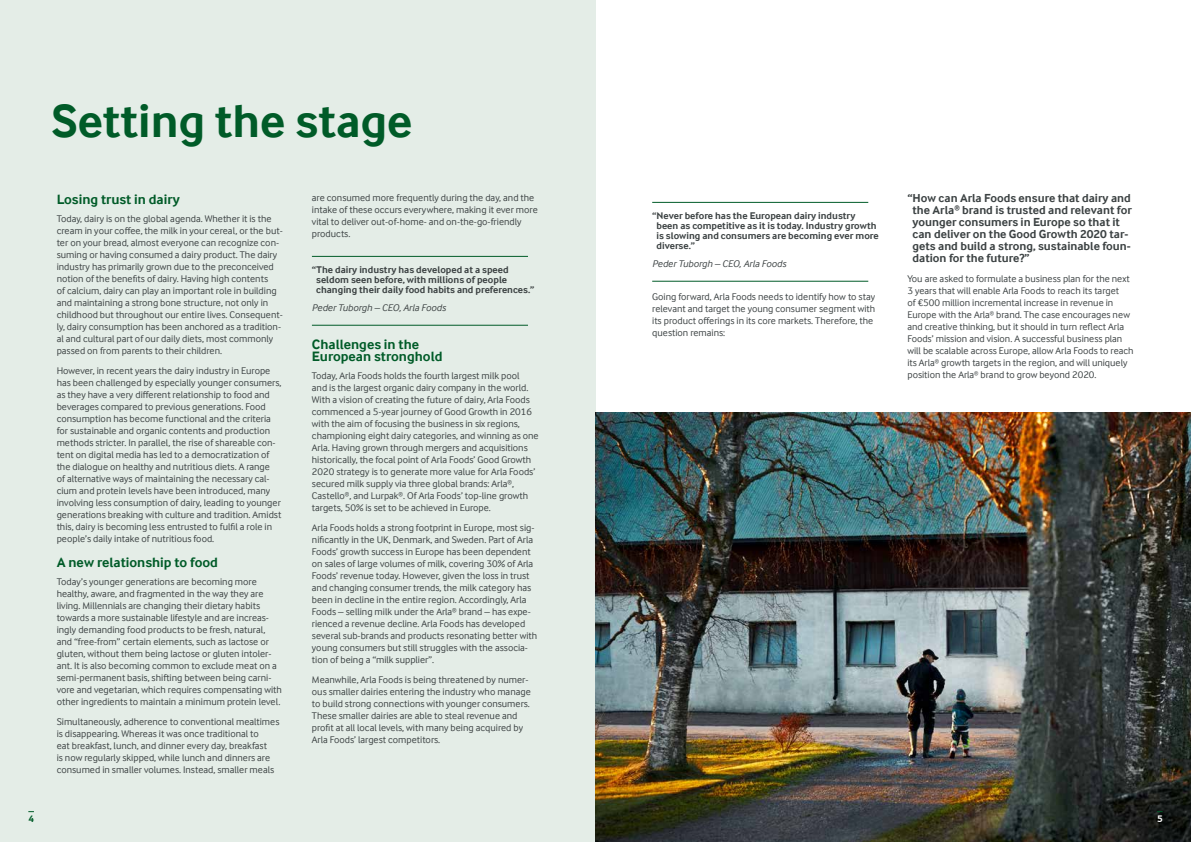
<style>
.page{position:relative;width:1191px;height:842px;background:#fff}
.page>*{position:absolute;margin:0;border:0;box-sizing:border-box;transform-origin:0 0}
.t1{font:700 48px "Arla Inter Face";color:#005b28}
.t2{font:700 14px/12px "Arla Inter Face";color:#005b28}
.t3{font:700 12px/12px "Arla Inter Face";color:#3c4243}
.t4{font:10px/12px "Arla Inter Face";color:#3c4243}
.t5{font:700 10px/10px "Arla Inter Face";color:#3c4243}
.t6{font:italic 10px "Arla Inter Face";color:#3c4243}
.t7{font:700 10px "Arla Inter Face";color:#005b28}
.t8{font:700 10px "Arla Inter Face";color:#fff}
</style>
<div class="page">
<div style="left:0;top:0;width:595px;height:842px;background:#e4ede7"></div>
<img style="left:595px;top:412px;width:596px;height:430px">
<hr style="left:652px;top:202px;width:216px;height:1px;background:#005b28">
<hr style="left:652px;top:281px;width:216px;height:1px;background:#005b28">
<hr style="left:312px;top:256px;width:216px;height:1px;background:#005b28">
<hr style="left:312px;top:325px;width:216px;height:1px;background:#005b28">
<h1 class="t1" style="left:51px;top:93px;width:363px">Setting the stage</h1>
<h2 class="t2" style="left:57px;top:193px;width:125px">Losing trust in dairy</h2>
<p class="t4" style="left:57px;top:212px;width:227px">Today, dairy is on the global agenda. Whether it is the cream in your coffee, the milk in your cereal, or the but&shy;ter on your bread, almost everyone can recognize con&shy;suming or having consumed a dairy product. The dairy industry has primarily grown due to the preconceived notion of the benefits of dairy. Having high contents<br>of calcium, dairy can play an important role in building and maintaining a strong bone structure, not only in childhood but throughout our entire lives. Consequent&shy;ly, dairy consumption has been anchored as a tradition&shy;al and cultural part of our daily diets, most commonly passed on from parents to their children.</p>
<p class="t4" style="left:57px;top:364px;width:226px">However, in recent years the dairy industry in Europe has been challenged by especially younger consumers, as they have a very different relationship to food and beverages compared to previous generations. Food consumption has become functional and the criteria for sustainable and organic contents and production methods stricter. In parallel, the rise of shareable con&shy;tent on digital media has led to a democratization of the dialogue on healthy and nutritious diets. A range<br>of alternative ways of maintaining the necessary cal&shy;cium and protein levels have been introduced, many involving less consumption of dairy, leading to younger generations breaking with culture and tradition. Amidst this, dairy is becoming less entrusted to fulfil a role in people’s daily intake of nutritious food.</p>
<h2 class="t2" style="left:57px;top:557px;width:163px">A new relationship to food</h2>
<p class="t4" style="left:57px;top:576px;width:227px">Today’s younger generations are becoming more healthy, aware, and fragmented in the way they are living. Millennials are changing their dietary habits towards a more sustainable lifestyle and are increas&shy;ingly demanding food products to be fresh, natural, and “free-from” certain elements, such as lactose or gluten, without them being lactose or gluten intoler&shy;ant. It is also becoming common to exclude meat on a semi-permanent basis, shifting between being carni&shy;vore and vegetarian, which requires compensating with other ingredients to maintain a minimum protein level.</p>
<p class="t4" style="left:57px;top:716px;width:224px">Simultaneously, adherence to conventional mealtimes is disappearing. Whereas it was once traditional to<br>eat breakfast, lunch, and dinner every day, breakfast<br>is now regularly skipped, while lunch and dinners are consumed in smaller volumes. Instead, smaller meals</p>
<p class="t4" style="left:312px;top:191px;width:227px">are consumed more frequently during the day, and the intake of these occurs everywhere, making it ever more vital to deliver out-of-home- and on-the-go-friendly products.</p>
<p class="t5" style="left:316px;top:264px;width:220px;text-indent:-4px">“The dairy industry has developed at a speed seldom seen before, with millions of people changing their daily food habits and preferences.”</p>
<p class="t6" style="left:312px;top:302px;width:135px">Peder Tuborgh – CEO, Arla Foods</p>
<h2 class="t2" style="left:312px;top:339px;width:132px">Challenges in the<br>European stronghold</h2>
<p class="t4" style="left:312px;top:370px;width:228px">Today, Arla Foods holds the fourth largest milk pool<br>and is the largest organic dairy company in the world.<br>With a vision of creating the future of dairy, Arla Foods commenced a 5-year journey of Good Growth in 2016 with the aim of focusing the business in six regions, championing eight dairy categories, and winning as one Arla. Having grown through mergers and acquisitions historically, the focal point of Arla Foods’ Good Growth 2020 strategy is to generate more value for Arla Foods’ secured milk supply via three global brands: Arla<sup>®</sup>, Castello<sup>®</sup>, and Lurpak<sup>®</sup>. Of Arla Foods’ top-line growth targets, 50% is set to be achieved in Europe.</p>
<p class="t4" style="left:312px;top:522px;width:227px">Arla Foods holds a strong footprint in Europe, most sig&shy;nificantly in the UK, Denmark, and Sweden. Part of Arla Foods’ growth success in Europe has been dependent on sales of large volumes of milk, covering 30% of Arla Foods’ revenue today. However, given the loss in trust and changing consumer trends, the milk category has been in decline in the entire region. Accordingly, Arla Foods – selling milk under the Arla<sup>®</sup> brand – has expe&shy;rienced a revenue decline. Arla Foods has developed several sub-brands and products resonating better with young consumers but still struggles with the associa&shy;tion of being a “milk supplier”.</p>
<p class="t4" style="left:312px;top:674px;width:220px">Meanwhile, Arla Foods is being threatened by numer&shy;ous smaller dairies entering the industry who manage to build strong connections with younger consumers.<br>These smaller dairies are able to steal revenue and profit at all local levels, with many being acquired by Arla Foods’ largest competitors.</p>
<p class="t5" style="left:656px;top:210px;width:224px;text-indent:-4px">“Never before has the European dairy industry been as competitive as it is today. Industry growth is slowing and consumers are becoming ever more diverse.”</p>
<p class="t6" style="left:652px;top:258px;width:135px">Peder Tuborgh – CEO, Arla Foods</p>
<p class="t4" style="left:652px;top:290px;width:225px">Going forward, Arla Foods needs to identify how to stay relevant and target the young consumer segment with its product offerings in its core markets. Therefore, the question remains:</p>
<p class="t3" style="left:912px;top:192px;width:221px;text-indent:-5px">“How can Arla Foods ensure that dairy and the Arla<sup>®</sup> brand is trusted and relevant for younger consumers in Europe so that it can deliver on the Good Growth 2020 tar&shy;gets and build a strong, sustainable foun&shy;dation for the future?”</p>
<p class="t4" style="left:907px;top:273px;width:228px">You are asked to formulate a business plan for the next 3 years that will enable Arla Foods to reach its target<br>of €500 million incremental increase in revenue in Europe with the Arla<sup>®</sup> brand. The case encourages new and creative thinking, but it should in turn reflect Arla Foods’ mission and vision. A successful business plan will be scalable across Europe, allow Arla Foods to reach its Arla<sup>®</sup> growth targets in the region, and will uniquely position the Arla<sup>®</sup> brand to grow beyond 2020.</p>
<p class="t7" style="left:28px;top:812px;width:7px">4</p>
<p class="t8" style="left:1157px;top:812px;width:7px">5</p>
</div>
